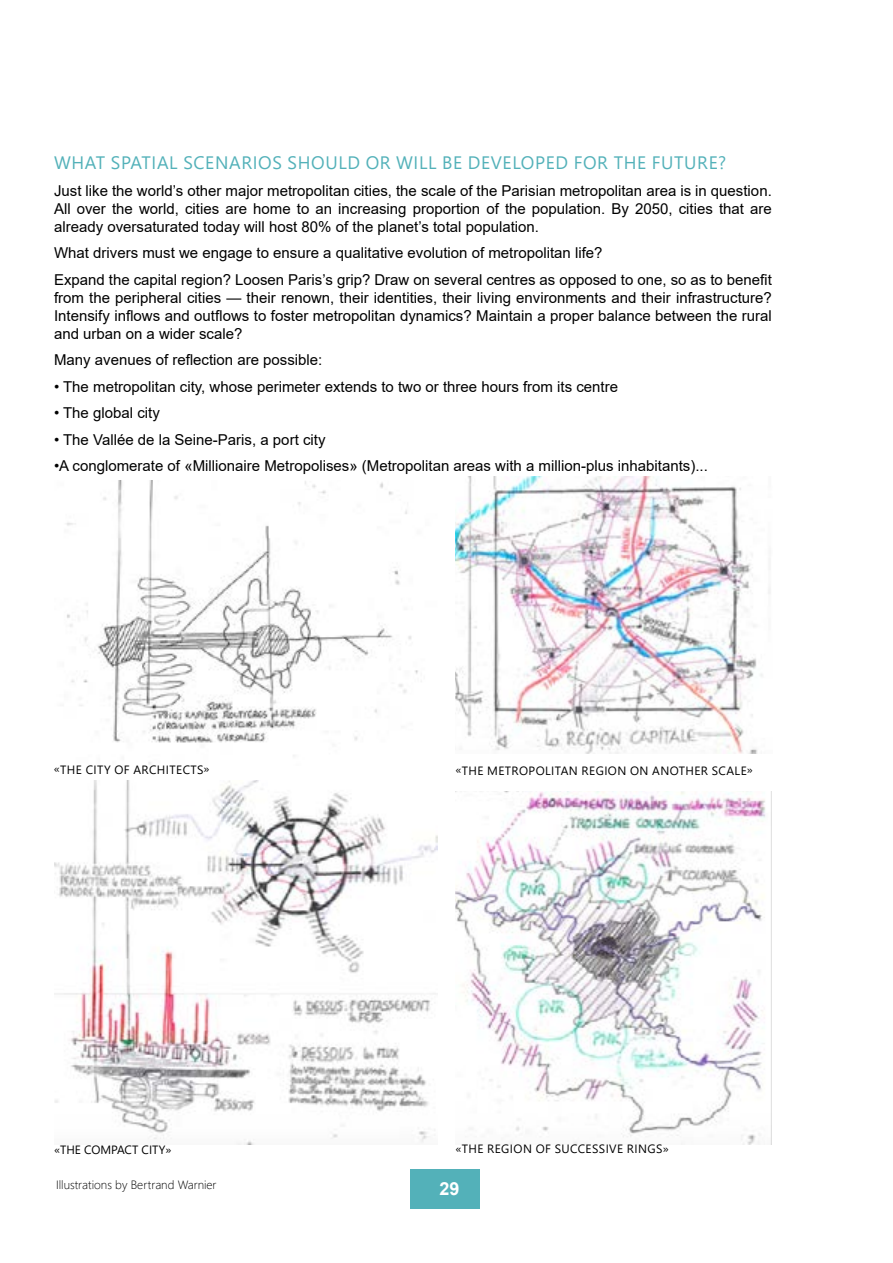
<style>
.page{position:relative;width:893px;height:1263px;background:#fff}
.page>*{position:absolute;margin:0;border:0;box-sizing:border-box;transform-origin:0 0}
.t1{font:18px "Segoe UI";letter-spacing:.035em;color:#53b1b9}
.t2{font:700 18px "Arial";color:#fff}
.t3{font:15px/18px "Arial";color:#000;text-align:justify}
.t4{font:12px "Segoe UI";letter-spacing:.035em;color:#000}
.t5{font:300 12px "Segoe UI";color:#000}
.t6{font:12px "Segoe UI";letter-spacing:-.01em;color:#000}
</style>
<div class="page">
<div style="left:410px;top:1169px;width:70px;height:40px;background:#53b1b9"></div>
<img style="left:54px;top:781px;width:383px;height:363px">
<img style="left:455px;top:791px;width:317px;height:353px">
<img style="left:455px;top:476px;width:316px;height:277px">
<img style="left:66px;top:480px;width:352px;height:285px">
<p class="t1" style="left:54px;top:146px;width:198px">WHAT SPATIAL SCENARIOS</p>
<p class="t1" style="left:288px;top:146px;width:13px">SHOU</p>
<p class="t1" style="left:338px;top:146px;width:248px">LD OR WILL BE DEVELOPED FOR</p>
<p class="t1" style="left:614px;top:146px;width:12px">THE</p>
<p class="t1" style="left:652px;top:146px;width:12px">FUTURE</p>
<p class="t1" style="left:718px;top:146px;width:10px">?</p>
<p class="t3" style="left:54px;top:182px;width:719px">Just like the world’s other major metropolitan cities, the scale of the Parisian metropolitan area is in question.<br>All over the world, cities are home to an increasing proportion of the population. By 2050, cities that are already oversaturated today will host 80% of the planet’s total population.</p>
<p class="t3" style="left:54px;top:240px;width:719px;line-height:26.5px">What drivers must we engage to ensure a qualitative evolution of metropolitan life?<br>Expand the capital region? Loosen Paris’s grip? Draw on several centres as opposed to one, so as to benefit</p>
<p class="t3" style="left:54px;top:289px;width:719px">from the peripheral cities — their renown, their identities, their living environments and their infrastructure?<br>Intensify inflows and outflows to foster metropolitan dynamics? Maintain a proper balance between the rural and urban on a wider scale?</p>
<p class="t3" style="left:54px;top:351px;width:270px">Many avenues of reflection are possible:</p>
<p class="t3" style="left:54px;top:378px;width:566px">• The metropolitan city, whose perimeter extends to two or three hours from its centre</p>
<p class="t3" style="left:54px;top:404px;width:107px">• The global city</p>
<p class="t3" style="left:54px;top:431px;width:273px">• The Vallée de la Seine-Paris, a port city</p>
<p class="t3" style="left:54px;top:457px;width:655px">•A conglomerate of «Millionaire Metropolises» (Metropolitan areas with a million-plus inhabitants)...</p>
<p class="t4" style="left:54px;top:758px;width:157px">«THE C ITY OF ARC HITECTS»</p>
<p class="t4" style="left:455px;top:759px;width:15px">«THE</p>
<p class="t4" style="left:487px;top:759px;width:20px">METRO</p>
<p class="t4" style="left:529px;top:759px;width:141px">POLITAN REGION ON ANOTHER</p>
<p class="t4" style="left:712px;top:759px;width:43px">SCALE»</p>
<p class="t4" style="left:54px;top:1138px;width:14px">«THE</p>
<p class="t6" style="left:84px;top:1138px;width:89px">COMPACT CITY»</p>
<p class="t4" style="left:455px;top:1138px;width:15px">«THE</p>
<p class="t4" style="left:487px;top:1138px;width:9px">REGION</p>
<p class="t4" style="left:536px;top:1138px;width:57px">OF SUCCESSI</p>
<p class="t4" style="left:609px;top:1138px;width:26px">VE RINGS</p>
<p class="t4" style="left:663px;top:1137px;width:8px">»</p>
<p class="t5" style="left:56px;top:1174px;width:162px">Illustrations by Bertrand Warnier</p>
<p class="t2" style="left:440px;top:1176px;width:22px">29</p>
</div>
